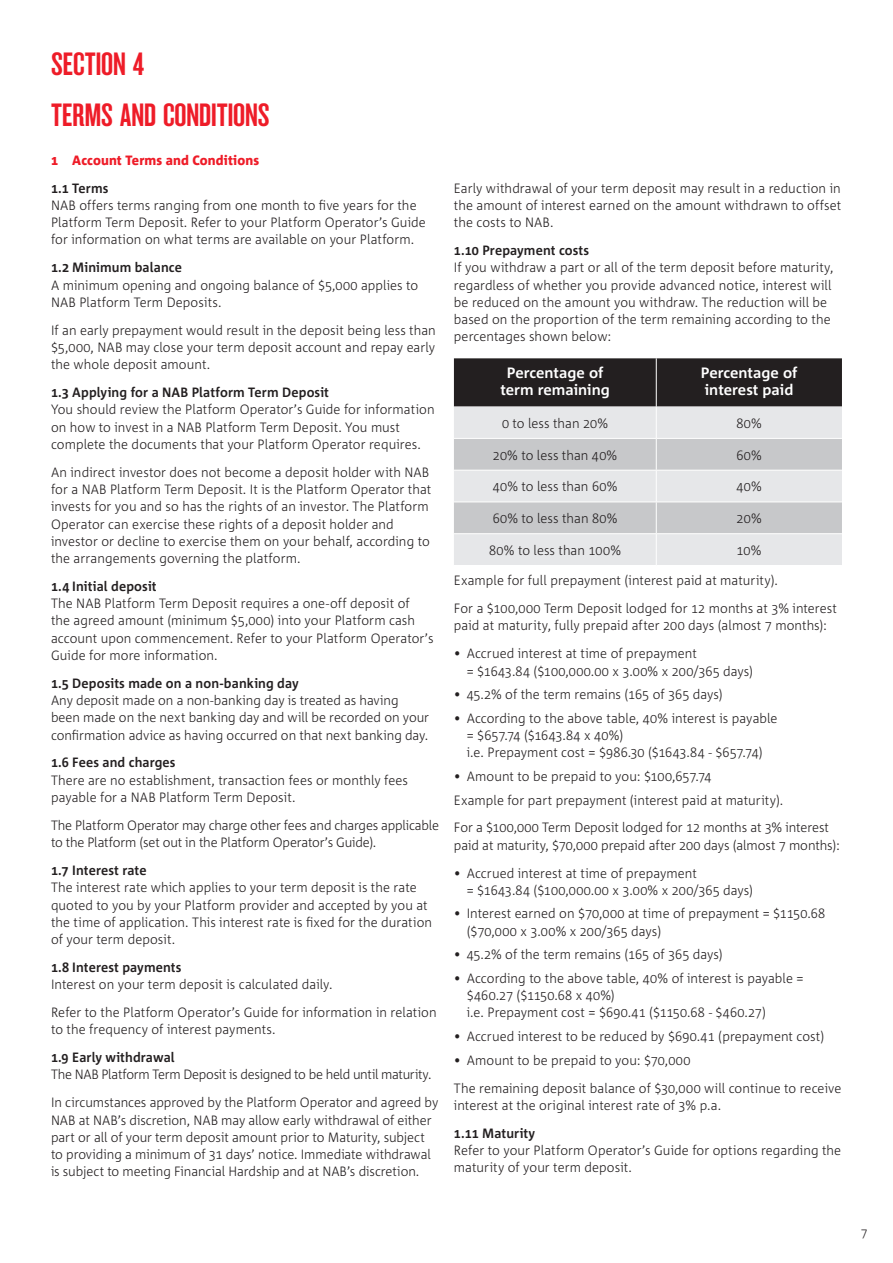
<style>
.page{position:relative;width:893px;height:1263px;background:#fff}
.page>*{position:absolute;margin:0;border:0;box-sizing:border-box;transform-origin:0 0}
.t1{font:30px/51.3px "NAB Impact";color:#ee1c28}
.t2{font:700 15px/16.5px "Corpid";color:#fff;text-align:center}
.t3{font:300 13.5px/17.2px "Corpid";letter-spacing:.005em;color:#231f20;scale:.95 1}
.t4{font:300 13.5px/17.2px "Corpid";letter-spacing:-.015em;color:#231f20;scale:.95 1}
.t5{font:700 13.5px "Corpid";letter-spacing:.01em;color:#231f20;scale:.95 1}
.t6{font:800 13.5px "Corpid";letter-spacing:.01em;color:#ee1c28;scale:.95 1}
</style>
<div class="page">
<div style="left:454px;top:358px;width:388px;height:49px;background:#231f20"></div>
<div style="left:454px;top:407px;width:388px;height:158px;background:#e6e7e9"></div>
<svg style="left:454px;top:439px;width:388px;height:94px;background:#d1d2d4"></svg>
<hr style="left:656px;top:358px;width:1px;height:49px;background:#fff">
<hr style="left:656px;top:407px;width:1px;height:31px;background:#fff">
<hr style="left:454px;top:438px;width:202px;height:1px;background:#fff">
<hr style="left:656px;top:438px;width:186px;height:1px;background:#fff">
<hr style="left:656px;top:439px;width:1px;height:31px;background:#fff">
<hr style="left:454px;top:470px;width:202px;height:1px;background:#fff">
<hr style="left:656px;top:470px;width:186px;height:1px;background:#fff">
<hr style="left:656px;top:470px;width:1px;height:32px;background:#fff">
<hr style="left:454px;top:502px;width:202px;height:1px;background:#fff">
<hr style="left:656px;top:502px;width:186px;height:1px;background:#fff">
<hr style="left:656px;top:502px;width:1px;height:31px;background:#fff">
<hr style="left:454px;top:533px;width:202px;height:1px;background:#fff">
<hr style="left:656px;top:533px;width:186px;height:1px;background:#fff">
<hr style="left:656px;top:534px;width:1px;height:31px;background:#fff">
<h1 class="t1" style="left:51px;top:40px;width:220px">SECTION 4<br>TERMS AND CONDITIONS</h1>
<p class="t6" style="left:51px;top:153px;width:221px">1 Account Terms and Conditions</p>
<p class="t5" style="left:51px;top:181px;width:62px">1.1 Terms</p>
<p class="t3" style="left:51px;top:197px;width:396px">NAB offers terms ranging from one month to five years for the<br>Platform Term Deposit. Refer to your Platform Operator’s Guide for information on what terms are available on your Platform.</p>
<p class="t5" style="left:51px;top:260px;width:139px">1.2 Minimum balance</p>
<p class="t3" style="left:51px;top:276px;width:388px">A minimum opening and ongoing balance of $5,000 applies to<br>NAB Platform Term Deposits.</p>
<p class="t3" style="left:51px;top:322px;width:407px;text-align:justify">If an early prepayment would result in the deposit being less than $5,000, NAB may close your term deposit account and repay early the whole deposit amount.</p>
<p class="t5" style="left:51px;top:385px;width:294px">1.3 Applying for a NAB Platform Term Deposit</p>
<p class="t3" style="left:51px;top:401px;width:405px">You should review the Platform Operator’s Guide for information on how to invest in a NAB Platform Term Deposit. You must complete the documents that your Platform Operator requires.</p>
<p class="t3" style="left:51px;top:464px;width:402px">An indirect investor does not become a deposit holder with NAB for a NAB Platform Term Deposit. It is the Platform Operator that invests for you and so has the rights of an investor. The Platform Operator can exercise these rights of a deposit holder and investor or decline to exercise them on your behalf, according to the arrangements governing the platform.</p>
<p class="t5" style="left:51px;top:579px;width:113px">1.4 Initial deposit</p>
<p class="t3" style="left:51px;top:595px;width:404px">The NAB Platform Term Deposit requires a one-off deposit of<br>the agreed amount (minimum $5,000) into your Platform cash account upon commencement. Refer to your Platform Operator’s Guide for more information.</p>
<p class="t5" style="left:51px;top:676px;width:262px">1.5 Deposits made on a non-banking day</p>
<p class="t3" style="left:51px;top:692px;width:399px">Any deposit made on a non-banking day is treated as having been made on the next banking day and will be recorded on your confirmation advice as having occurred on that next banking day.</p>
<p class="t5" style="left:51px;top:755px;width:133px">1.6 Fees and charges</p>
<p class="t3" style="left:51px;top:771px;width:377px">There are no establishment, transaction fees or monthly fees payable for a NAB Platform Term Deposit.</p>
<p class="t4" style="left:51px;top:817px;width:410px">The Platform Operator may charge other fees and charges applicable to the Platform (set out in the Platform Operator’s Guide).</p>
<p class="t5" style="left:51px;top:863px;width:102px">1.7 Interest rate</p>
<p class="t3" style="left:51px;top:879px;width:403px">The interest rate which applies to your term deposit is the rate quoted to you by your Platform provider and accepted by you at the time of application. This interest rate is fixed for the duration of your term deposit.</p>
<p class="t5" style="left:51px;top:960px;width:139px">1.8 Interest payments</p>
<p class="t3" style="left:51px;top:971px;width:408px;line-height:27.9px">Interest on your term deposit is calculated daily.<br>Refer to the Platform Operator’s Guide for information in relation</p>
<p class="t3" style="left:51px;top:1021px;width:238px">to the frequency of interest payments.</p>
<p class="t5" style="left:51px;top:1050px;width:132px">1.9 Early withdrawal</p>
<p class="t4" style="left:51px;top:1061px;width:409px;line-height:27.9px">The NAB Platform Term Deposit is designed to be held until maturity.<br>In circumstances approved by the Platform Operator and agreed by</p>
<p class="t3" style="left:51px;top:1111px;width:402px">NAB at NAB’s discretion, NAB may allow early withdrawal of either part or all of your term deposit amount prior to Maturity, subject to providing a minimum of 31 days’ notice. Immediate withdrawal is subject to meeting Financial Hardship and at NAB’s discretion.</p>
<p class="t3" style="left:454px;top:180px;width:409px;text-align:justify">Early withdrawal of your term deposit may result in a reduction in the amount of interest earned on the amount withdrawn to offset the costs to NAB.</p>
<p class="t5" style="left:454px;top:243px;width:144px">1.10 Prepayment costs</p>
<p class="t3" style="left:454px;top:259px;width:401px">If you withdraw a part or all of the term deposit before maturity, regardless of whether you provide advanced notice, interest will be reduced on the amount you withdraw. The reduction will be based on the proportion of the term remaining according to the percentages shown below:</p>
<p class="t2" style="left:500px;top:365px;width:111px">Percentage of term remaining</p>
<p class="t2" style="left:701px;top:365px;width:98px;text-align:left">Percentage of interest paid</p>
<p class="t3" style="left:502px;top:415px;width:113px">0 to less than 20%</p>
<p class="t3" style="left:736px;top:415px;width:28px">80%</p>
<p class="t3" style="left:493px;top:446px;width:132px">20% to less than 40%</p>
<p class="t3" style="left:736px;top:446px;width:28px">60%</p>
<p class="t3" style="left:493px;top:478px;width:133px">40% to less than 60%</p>
<p class="t3" style="left:736px;top:478px;width:28px">40%</p>
<p class="t3" style="left:493px;top:510px;width:133px">60% to less than 80%</p>
<p class="t3" style="left:737px;top:510px;width:28px">20%</p>
<p class="t3" style="left:489px;top:542px;width:140px">80% to less than 100%</p>
<p class="t3" style="left:737px;top:542px;width:28px">10%</p>
<p class="t3" style="left:454px;top:567px;width:405px;line-height:27.9px">Example for full prepayment (interest paid at maturity).<br>For a $100,000 Term Deposit lodged for 12 months at 3% interest</p>
<p class="t3" style="left:454px;top:617px;width:394px">paid at maturity, fully prepaid after 200 days (almost 7 months):</p>
<p class="t3" style="left:467px;top:645px;width:303px;text-indent:-13px">• Accrued interest at time of prepayment<br>= $1643.84 ($100,000.00 x 3.00% x 200/365 days)</p>
<p class="t3" style="left:454px;top:686px;width:285px">• 45.2% of the term remains (165 of 365 days)</p>
<p class="t3" style="left:467px;top:710px;width:329px;text-indent:-13px">• According to the above table, 40% interest is payable = $657.74 ($1643.84 x 40%)<br>i.e. Prepayment cost = $986.30 ($1643.84 - $657.74)</p>
<p class="t3" style="left:454px;top:764px;width:348px;line-height:23.7px">• Amount to be prepaid to you: $100,657.74<br>Example for part prepayment (interest paid at maturity).</p>
<p class="t3" style="left:454px;top:819px;width:408px">For a $100,000 Term Deposit lodged for 12 months at 3% interest paid at maturity, $70,000 prepaid after 200 days (almost 7 months):</p>
<p class="t3" style="left:467px;top:864px;width:303px;text-indent:-13px">• Accrued interest at time of prepayment<br>= $1643.84 ($100,000.00 x 3.00% x 200/365 days)</p>
<p class="t3" style="left:467px;top:905px;width:379px;text-indent:-13px">• Interest earned on $70,000 at time of prepayment = $1150.68 ($70,000 x 3.00% x 200/365 days)</p>
<p class="t3" style="left:454px;top:946px;width:285px">• 45.2% of the term remains (165 of 365 days)</p>
<p class="t3" style="left:467px;top:970px;width:356px;text-indent:-13px">• According to the above table, 40% of interest is payable = $460.27 ($1150.68 x 40%)<br>i.e. Prepayment cost = $690.41 ($1150.68 - $460.27)</p>
<p class="t3" style="left:454px;top:1028px;width:391px">• Accrued interest to be reduced by $690.41 (prepayment cost)</p>
<p class="t3" style="left:454px;top:1046px;width:409px;line-height:27.9px">• Amount to be prepaid to you: $70,000<br>The remaining deposit balance of $30,000 will continue to receive</p>
<p class="t3" style="left:454px;top:1097px;width:283px">interest at the original interest rate of 3% p.a.</p>
<p class="t5" style="left:454px;top:1125px;width:87px">1.11 Maturity</p>
<p class="t3" style="left:454px;top:1142px;width:409px">Refer to your Platform Operator’s Guide for options regarding the maturity of your term deposit.</p>
</div>
